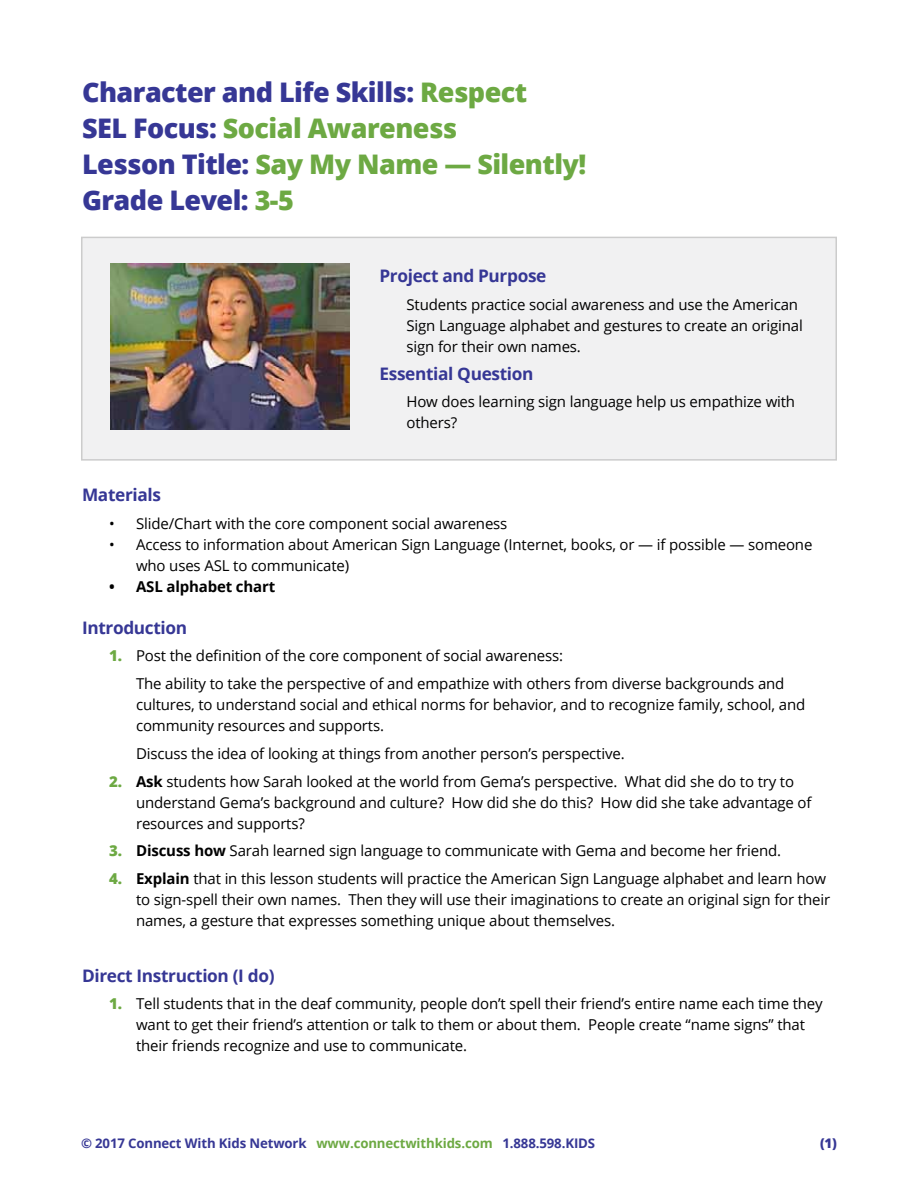
<style>
.page{position:relative;width:918px;height:1188px;background:#fff}
.page>*{position:absolute;margin:0;border:0;box-sizing:border-box;transform-origin:0 0}
.t1{font:800 27px/36px "Open Sans";letter-spacing:-.02em;color:#363795}
.t2{font:700 17.25px "Open Sans";letter-spacing:-.02em;color:#363795}
.t3{font:15px/21px "Open Sans";letter-spacing:-.01em;color:#000}
.t4{font:700 15px "Open Sans";letter-spacing:-.01em;color:#000}
.t5{font:700 13.2px "Open Sans";letter-spacing:-.01em;color:#363795}
.t6{font:800 13.2px "Open Sans";color:#363795}
.s1{color:#6da943}
.s2{font-weight:800;color:#6da943}
.s3{font-weight:700}
</style>
<div class="page">
<div style="left:82px;top:237px;width:754px;height:223px;background:#f1f1f2"></div>
<div style="left:81px;top:237px;width:756px;height:224px;border:2px solid #ccc"></div>
<img style="left:111px;top:264px;width:238px;height:165px">
<h1 class="t1" style="left:82px;top:72px;width:506px">Character and Life Skills: <span class="s1">Respect<br></span>SEL Focus: <span class="s1">Social Awareness<br></span>Lesson Title: <span class="s1">Say My Name — Silently!<br></span>Grade Level: <span class="s1">3-5</span></h1>
<p class="t2" style="left:380px;top:264px;width:168px">Project and Purpose</p>
<p class="t3" style="left:406px;top:294px;width:398px">Students practice social awareness and use the American<br>Sign Language alphabet and gestures to create an original sign for their own names.</p>
<p class="t2" style="left:380px;top:361px;width:155px">Essential Question</p>
<p class="t3" style="left:406px;top:391px;width:390px">How does learning sign language help us empathize with others?</p>
<p class="t2" style="left:82px;top:482px;width:80px">Materials</p>
<p class="t3" style="left:109px;top:512px;width:400px">• Slide/Chart with the core component social awareness</p>
<p class="t3" style="left:136px;top:533px;width:678px;text-indent:-27px">• Access to information about American Sign Language (Internet, books, or — if possible — someone who uses ASL to communicate)</p>
<p class="t4" style="left:109px;top:576px;width:168px">• ASL alphabet chart</p>
<p class="t2" style="left:82px;top:615px;width:107px">Introduction</p>
<p class="t3" style="left:136px;top:642px;width:650px;line-height:27.8px;text-indent:-27px"><span class="s2">1.</span> Post the definition of the core component of social awareness:<br>The ability to take the perspective of and empathize with others from diverse backgrounds and</p>
<p class="t3" style="left:136px;top:694px;width:671px">cultures, to understand social and ethical norms for behavior, and to recognize family, school, and community resources and supports.</p>
<p class="t3" style="left:136px;top:742px;width:490px">Discuss the idea of looking at things from another person’s perspective.</p>
<p class="t3" style="left:136px;top:770px;width:677px;text-indent:-27px"><span class="s2">2.</span> <span class="s3">Ask</span> students how Sarah looked at the world from Gema’s perspective. What did she do to try to understand Gema’s background and culture? How did she do this? How did she take advantage of resources and supports?</p>
<p class="t3" style="left:109px;top:840px;width:674px"><span class="s2">3.</span> <span class="s3">Discuss how</span> Sarah learned sign language to communicate with Gema and become her friend.</p>
<p class="t3" style="left:136px;top:868px;width:696px;text-indent:-27px"><span class="s2">4.</span> <span class="s3">Explain</span> that in this lesson students will practice the American Sign Language alphabet and learn how to sign-spell their own names. Then they will use their imaginations to create an original sign for their names, a gesture that expresses something unique about themselves.</p>
<p class="t2" style="left:82px;top:963px;width:194px">Direct Instruction (I do)</p>
<p class="t3" style="left:136px;top:993px;width:688px;text-indent:-27px"><span class="s2">1.</span> Tell students that in the deaf community, people don’t spell their friend’s entire name each time they want to get their friend’s attention or talk to them or about them. People create “name signs” that their friends recognize and use to communicate.</p>
<p class="t5" style="left:81px;top:1133px;width:516px">© 2017 Connect With Kids Network <span class="s1">www.connectwithkids.com</span> 1.888.598.KIDS</p>
<p class="t6" style="left:820px;top:1133px;width:18px">(1)</p>
</div>
